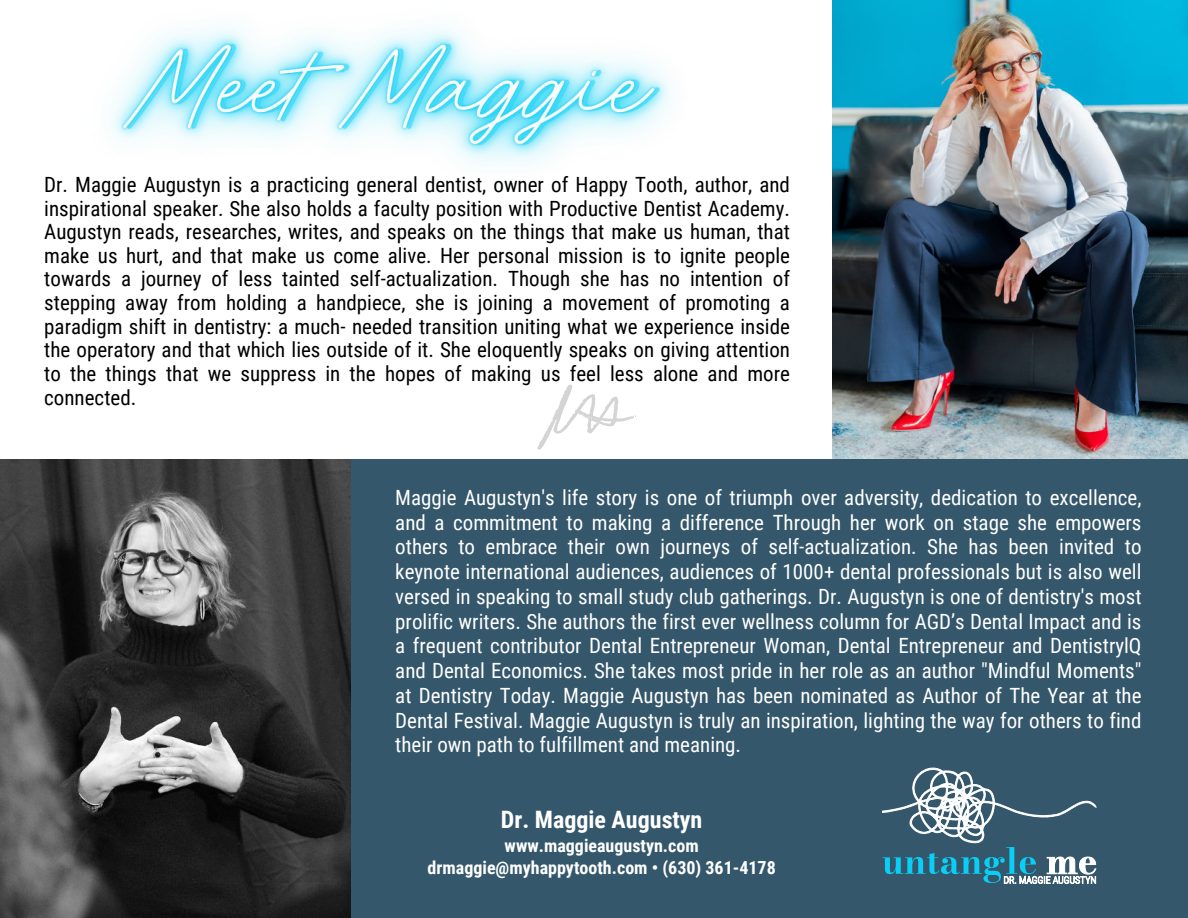
<style>
.page{position:relative;width:1188px;height:918px;background:#fff}
.page>*{position:absolute;margin:0;border:0;box-sizing:border-box;transform-origin:0 0}
.t1{font:700 24px "Roboto Condensed";color:#fff}
.t2{font:21px/24.8px "Roboto Condensed";color:#fff;text-align:justify}
.t3{font:21px/23.7px "Roboto Condensed";color:#000;text-align:justify}
.t4{font:700 18px "Roboto Condensed";color:#fff}
</style>
<div class="page">
<div style="left:0;top:459px;width:1188px;height:459px;background:#34576b"></div>
<img style="left:832px;top:0;width:356px;height:459px">
<svg style="left:537px;top:385px;width:99px;height:65px"></svg>
<img style="left:0;top:459px;width:351px;height:459px">
<img style="left:111px;top:27px;width:559px;height:137px">
<svg style="left:882px;top:768px;width:214px;height:116px"></svg>
<p class="t3" style="left:44px;top:172px;width:747px">Dr. Maggie Augustyn is a practicing general dentist, owner of Happy Tooth, author, and inspirational speaker. She also holds a faculty position with Productive Dentist Academy.<br>Augustyn reads, researches, writes, and speaks on the things that make us human, that make us hurt, and that make us come alive. Her personal mission is to ignite people towards a journey of less tainted self-actualization. Though she has no intention of stepping away from holding a handpiece, she is joining a movement of promoting a paradigm shift in dentistry: a much- needed transition uniting what we experience inside the operatory and that which lies outside of it. She eloquently speaks on giving attention to the things that we suppress in the hopes of making us feel less alone and more connected.</p>
<p class="t2" style="left:395px;top:484px;width:748px">Maggie Augustyn's life story is one of triumph over adversity, dedication to excellence, and a commitment to making a difference Through her work on stage she empowers others to embrace their own journeys of self-actualization. She has been invited to keynote international audiences, audiences of 1000+ dental professionals but is also well versed in speaking to small study club gatherings. Dr. Augustyn is one of dentistry's most prolific writers. She authors the first ever wellness column for AGD’s Dental Impact and is a frequent contributor Dental Entrepreneur Woman, Dental Entrepreneur and DentistrylQ and Dental Economics. She takes most pride in her role as an author "Mindful Moments" at Dentistry Today. Maggie Augustyn has been nominated as Author of The Year at the Dental Festival. Maggie Augustyn is truly an inspiration, lighting the way for others to find their own path to fulfillment and meaning.</p>
<p class="t1" style="left:501px;top:803px;width:203px">Dr. Maggie Augustyn</p>
<p class="t4" style="left:505px;top:833px;width:196px">www.maggieaugustyn.com</p>
<p class="t4" style="left:428px;top:855px;width:350px">drmaggie@myhappytooth.com • (630) 361-4178</p>
</div>
